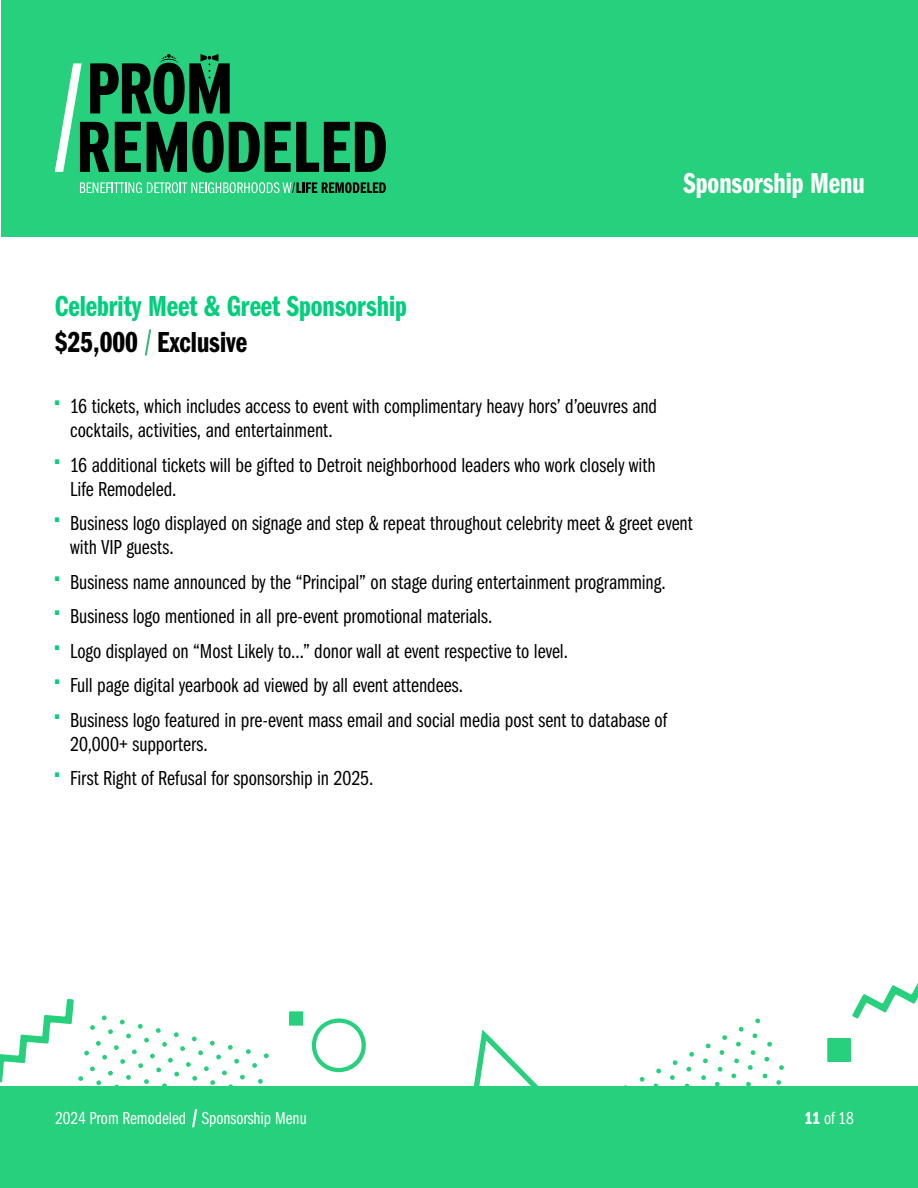
<style>
.page{position:relative;width:918px;height:1188px;background:#fff}
.page>*{position:absolute;margin:0;border:0;box-sizing:border-box;transform-origin:0 0}
.t1{font:30px/36px "Franklin Gothic LT Pro Dm Cm";color:#00ce7c}
.t2{font:30px "Franklin Gothic LT Pro Dm Cm";color:#fff}
.t3{font:21px/24px "Franklin Gothic LT Pro Bk Cm";color:#000}
.t4{font:18px "Franklin Gothic LT Pro Bk Cm";color:#fff}
.s1{color:#000}
.s2{font-family:"Franklin Gothic LT Pro Dm Cm";font-size:30px;color:#00cf7d}
.s3{font-family:"Franklin Gothic LT Pro Dm Cm"}
</style>
<div class="page">
<div style="left:1px;top:1087px;width:917px;height:101px;background:#26d07c"></div>
<svg style="left:311px;top:1018px;width:55px;height:55px"></svg>
<svg style="left:468px;top:1030px;width:77px;height:57px"></svg>
<svg style="left:289px;top:1011px;width:14px;height:15px"></svg>
<svg style="left:603px;top:983px;width:315px;height:104px"></svg>
<svg style="left:144px;top:329px;width:7px;height:27px"></svg>
<svg style="left:0;top:999px;width:269px;height:189px"></svg>
<div style="left:2px;top:0;width:916px;height:237px;background:#26d07c"></div>
<svg style="left:79px;top:182px;width:307px;height:11px"></svg>
<svg style="left:54px;top:54px;width:332px;height:119px"></svg>
<p class="t1" style="left:55px;top:289px;width:354px">Celebrity Meet &amp; Greet Sponsorship <span class="s1">$25,000 Exclusive</span></p>
<p class="t2" style="left:684px;top:167px;width:183px">Sponsorship Menu</p>
<p class="t3" style="left:70px;top:395px;width:589px;text-indent:-15px"><span class="s2">•</span> 16 tickets, which includes access to event with complimentary heavy hors’ d’oeuvres and cocktails, activities, and entertainment.</p>
<p class="t3" style="left:70px;top:453px;width:587px;text-indent:-15px"><span class="s2">•</span> 16 additional tickets will be gifted to Detroit neighborhood leaders who work closely with<br>Life Remodeled.</p>
<p class="t3" style="left:70px;top:512px;width:624px;text-indent:-15px"><span class="s2">•</span> Business logo displayed on signage and step &amp; repeat throughout celebrity meet &amp; greet event with VIP guests.</p>
<p class="t3" style="left:55px;top:570px;width:612px"><span class="s2">•</span> Business name announced by the “Principal” on stage during entertainment programming.</p>
<p class="t3" style="left:55px;top:605px;width:439px"><span class="s2">•</span> Business logo mentioned in all pre-event promotional materials.</p>
<p class="t3" style="left:55px;top:639px;width:514px"><span class="s2">•</span> Logo displayed on “Most Likely to…” donor wall at event respective to level.</p>
<p class="t3" style="left:55px;top:674px;width:410px"><span class="s2">•</span> Full page digital yearbook ad viewed by all event attendees.</p>
<p class="t3" style="left:70px;top:708px;width:598px;text-indent:-15px"><span class="s2">•</span> Business logo featured in pre-event mass email and social media post sent to database of<br>20,000+ supporters.</p>
<p class="t3" style="left:55px;top:767px;width:320px"><span class="s2">•</span> First Right of Refusal for sponsorship in 2025.</p>
<p class="t4" style="left:55px;top:1109px;width:253px">2024 Prom Remodeled Sponsorship Menu</p>
<p class="t4" style="left:805px;top:1108px;width:51px"><span class="s3">11</span> of 18</p>
</div>
